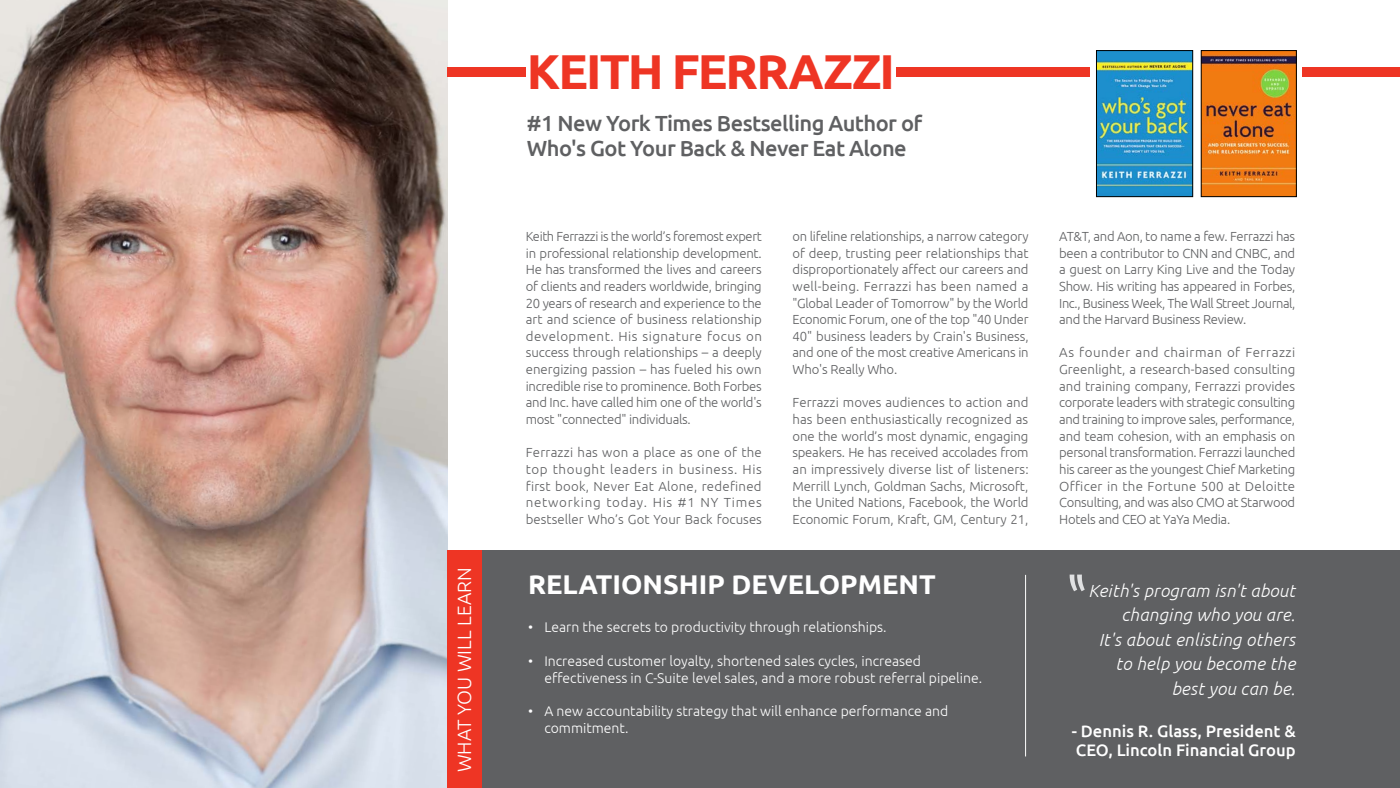
<style>
.page{position:relative;width:1400px;height:788px;background:#fff}
.page>*{position:absolute;margin:0;border:0;box-sizing:border-box;transform-origin:0 0}
.t1{font:700 49px "Ubuntu";letter-spacing:-.04em;color:#ee3524}
.t2{font:700 27.12px "Ubuntu";color:#fff}
.t3{font:500 21.88px/24.5px "Ubuntu";letter-spacing:-.025em;color:#5f6062}
.t4{font:300 19.25px "Ubuntu";color:#fff}
.t5{font:italic 300 17.5px/24.5px "Ubuntu";letter-spacing:.02em;color:#fff;text-align:right}
.t6{font:500 16.62px/19.9px "Ubuntu";color:#fff}
.t7{font:300 14px/16.8px "Ubuntu";color:#fff}
.t8{font:300 13.12px/16.6px "Ubuntu";letter-spacing:-.02em;color:#5f6062;text-align:justify}
</style>
<div class="page">
<div style="left:447px;top:550px;width:953px;height:238px;background:#5f6062"></div>
<img style="left:0;top:0;width:447px;height:788px">
<img style="left:1098px;top:52px;width:93px;height:143px">
<div style="left:1096px;top:50px;width:97px;height:147px;border:1px solid #000101"></div>
<img style="left:1203px;top:52px;width:91px;height:143px">
<div style="left:1201px;top:50px;width:95px;height:147px;border:1px solid #000101"></div>
<hr style="left:1025px;top:575px;width:1px;height:181px;background:#fff">
<div style="left:447px;top:550px;width:35px;height:238px;background:#ee3524"></div>
<div style="left:447px;top:67px;width:79px;height:10px;background:#ee3524"></div>
<div style="left:897px;top:67px;width:193px;height:10px;background:#ee3524"></div>
<div style="left:1302px;top:67px;width:98px;height:10px;background:#ee3524"></div>
<svg style="left:1070px;top:574px;width:15px;height:17px"></svg>
<h3 class="t4" style="left:453px;top:772px;width:206px;rotate:-90deg">WHAT YOU WILL LEARN</h3>
<h1 class="t1" style="left:527px;top:41px;width:370px">KEITH FERRAZZI</h1>
<h3 class="t3" style="left:527px;top:110px;width:397px">#1 New York Times Bestselling Author of<br>Who's Got Your Back &amp; Never Eat Alone</h3>
<p class="t8" style="left:526px;top:228px;width:238px">Keith Ferrazzi is the world’s foremost expert in professional relationship development.<br>He has transformed the lives and careers of clients and readers worldwide, bringing 20 years of research and experience to the art and science of business relationship development. His signature focus on success through relationships – a deeply energizing passion – has fueled his own incredible rise to prominence. Both Forbes and Inc. have called him one of the world's most "connected" individuals.</p>
<p class="t8" style="left:526px;top:444px;width:238px">Ferrazzi has won a place as one of the top thought leaders in business. His first book, Never Eat Alone, redefined networking today. His #1 NY Times bestseller Who’s Got Your Back focuses</p>
<p class="t8" style="left:793px;top:228px;width:238px">on lifeline relationships, a narrow category of deep, trusting peer relationships that disproportionately affect our careers and well-being. Ferrazzi has been named a "Global Leader of Tomorrow" by the World Economic Forum, one of the top "40 Under 40" business leaders by Crain's Business, and one of the most creative Americans in Who's Really Who.</p>
<p class="t8" style="left:793px;top:394px;width:238px">Ferrazzi moves audiences to action and has been enthusiastically recognized as one the world’s most dynamic, engaging speakers. He has received accolades from an impressively diverse list of listeners:<br>Merrill Lynch, Goldman Sachs, Microsoft, the United Nations, Facebook, the World Economic Forum, Kraft, GM, Century 21,</p>
<h2 class="t2" style="left:528px;top:568px;width:409px">RELATIONSHIP DEVELOPMENT</h2>
<p class="t7" style="left:528px;top:618px;width:7px">•</p>
<p class="t7" style="left:528px;top:652px;width:7px">•</p>
<p class="t7" style="left:528px;top:702px;width:7px">•</p>
<p class="t7" style="left:544px;top:618px;width:344px">Learn the secrets to productivity through relationships.</p>
<p class="t7" style="left:544px;top:652px;width:439px">Increased customer loyalty, shortened sales cycles, increased effectiveness in C-Suite level sales, and a more robust referral pipeline.</p>
<p class="t7" style="left:544px;top:702px;width:405px">A new accountability strategy that will enhance performance and commitment.</p>
<p class="t8" style="left:1059px;top:228px;width:238px">AT&amp;T, and Aon, to name a few. Ferrazzi has been a contributor to CNN and CNBC, and a guest on Larry King Live and the Today Show. His writing has appeared in Forbes, Inc., Business Week, The Wall Street Journal, and the Harvard Business Review.</p>
<p class="t8" style="left:1059px;top:344px;width:238px">As founder and chairman of Ferrazzi Greenlight, a research-based consulting and training company, Ferrazzi provides corporate leaders with strategic consulting and training to improve sales, performance, and team cohesion, with an emphasis on personal transformation. Ferrazzi launched his career as the youngest Chief Marketing Officer in the Fortune 500 at Deloitte Consulting, and was also CMO at Starwood Hotels and CEO at YaYa Media.</p>
<h3 class="t5" style="left:1088px;top:577px;width:208px">Keith's program isn't about changing who you are.<br>It's about enlisting others to help you become the best you can be.</h3>
<p class="t6" style="left:1072px;top:720px;width:226px">- Dennis R. Glass, President &amp;<br>CEO, Lincoln Financial Group</p>
</div>
